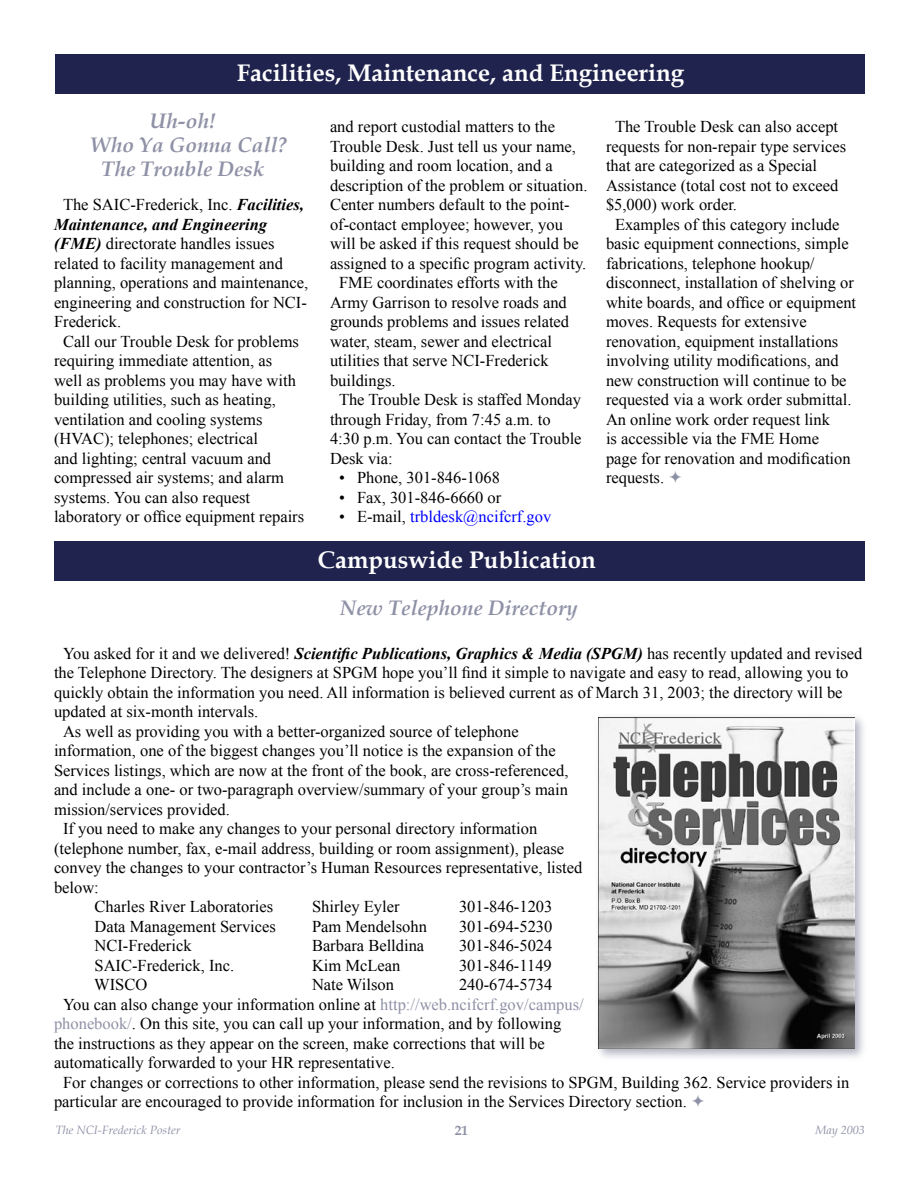
<style>
.page{position:relative;width:918px;height:1188px;background:#fff}
.page>*{position:absolute;margin:0;border:0;box-sizing:border-box;transform-origin:0 0}
._16pt_White_Heading{font:700 24px "Book Antiqua";color:#fff}
._14pt_3_Line_Subhead{font:italic 700 21px/24px "Book Antiqua";color:#8f91a6;text-align:center}
._14pt_Subhead{font:italic 700 21px "Book Antiqua";color:#8f91a6}
.Main_Text{font:16.5px/19.5px "Times New Roman";color:#000}
.Main_Text-2{font:16.5px "Times New Roman";color:#00f}
.Page_Number{font:700 13.5px "Book Antiqua";color:#8f91a6}
.Bottom_Left{font:italic 12px "Book Antiqua";color:#8f91a6}
.Bottom_Right{font:italic 12px "Book Antiqua";color:#8f91a6}
.s1{font-weight:700;font-style:italic}
.s2{color:#000}
.s3{color:#8f91a6}
</style>
<div class="page">
<div style="left:55px;top:54px;width:810px;height:40px;background:#1f234d"></div>
<div style="left:594px;top:712px;width:274px;height:350px;background:#8f91a6;opacity:.7"></div>
<img style="left:598px;top:717px;width:257px;height:331px">
<div style="left:54px;top:541px;width:810px;height:39px;background:#1f234d"></div>
<p class="_16pt_White_Heading" style="left:237px;top:57px;width:449px">Facilities, Maintenance, and Engineering</p>
<p class="_14pt_3_Line_Subhead" style="left:90px;top:109px;width:199px">Uh-oh!<br>Who Ya Gonna Call?<br>The Trouble Desk</p>
<p class="Main_Text" style="left:54px;top:194px;width:256px;text-indent:9px">The SAIC-Frederick, Inc. <span class="s1">Facilities,<br>Maintenance, and Engineering (FME)</span> directorate handles issues related to facility management and planning, operations and maintenance, engineering and construction for NCI-<br>Frederick.</p>
<p class="Main_Text" style="left:54px;top:331px;width:252px;text-indent:9px">Call our Trouble Desk for problems requiring immediate attention, as well as problems you may have with building utilities, such as heating, ventilation and cooling systems (HVAC); telephones; electrical<br>and lighting; central vacuum and compressed air systems; and alarm systems. You can also request laboratory or office equipment repairs</p>
<p class="Main_Text" style="left:330px;top:116px;width:259px">and report custodial matters to the Trouble Desk. Just tell us your name, building and room location, and a description of the problem or situation.<br>Center numbers default to the point&shy;of-contact employee; however, you will be asked if this request should be assigned to a specific program activity.</p>
<p class="Main_Text" style="left:330px;top:272px;width:241px;text-indent:9px">FME coordinates efforts with the<br>Army Garrison to resolve roads and grounds problems and issues related water, steam, sewer and electrical utilities that serve NCI-Frederick buildings.</p>
<p class="Main_Text" style="left:330px;top:389px;width:253px;text-indent:9px">The Trouble Desk is staffed Monday through Friday, from 7:45 a.m. to<br>4:30 p.m. You can contact the Trouble<br>Desk via:</p>
<p class="Main_Text" style="left:339px;top:467px;width:162px">• Phone, 301-846-1068</p>
<p class="Main_Text" style="left:339px;top:487px;width:164px">• Fax, 301-846-6660 or</p>
<p class="Main_Text-2" style="left:339px;top:505px;width:214px"><span class="s2">• E-mail,</span> trbldesk@ncifcrf.gov</p>
<p class="_16pt_White_Heading" style="left:318px;top:543px;width:279px">Campuswide Publication</p>
<p class="Main_Text" style="left:606px;top:116px;width:242px;text-indent:9px">The Trouble Desk can also accept requests for non-repair type services that are categorized as a Special<br>Assistance (total cost not to exceed $5,000) work order.</p>
<p class="Main_Text" style="left:606px;top:214px;width:252px;text-indent:9px">Examples of this category include basic equipment connections, simple fabrications, telephone hookup/ disconnect, installation of shelving or white boards, and office or equipment moves. Requests for extensive renovation, equipment installations involving utility modifications, and new construction will continue to be requested via a work order submittal.<br>An online work order request link<br>is accessible via the FME Home<br>page for renovation and modification requests.</p>
<p class="_14pt_Subhead" style="left:340px;top:594px;width:239px">New Telephone Directory</p>
<p class="Main_Text" style="left:54px;top:643px;width:810px;text-indent:9px">You asked for it and we delivered! <span class="s1">Scientific Publications, Graphics &amp; Media (SPGM)</span> has recently updated and revised the Telephone Directory. The designers at SPGM hope you’ll find it simple to navigate and easy to read, allowing you to quickly obtain the information you need. All information is believed current as of March 31, 2003; the directory will be updated at six-month intervals.</p>
<p class="Main_Text" style="left:54px;top:721px;width:516px;text-indent:9px">As well as providing you with a better-organized source of telephone information, one of the biggest changes you’ll notice is the expansion of the Services listings, which are now at the front of the book, are cross-referenced, and include a one- or two-paragraph overview/summary of your group’s main mission/services provided.</p>
<p class="Main_Text" style="left:54px;top:818px;width:530px;text-indent:9px">If you need to make any changes to your personal directory information (telephone number, fax, e-mail address, building or room assignment), please convey the changes to your contractor’s Human Resources representative, listed below:</p>
<p class="Main_Text" style="left:94px;top:896px;width:180px">Charles River Laboratories</p>
<p class="Main_Text" style="left:312px;top:896px;width:89px">Shirley Eyler</p>
<p class="Main_Text" style="left:459px;top:896px;width:95px">301-846-1203</p>
<p class="Main_Text" style="left:94px;top:916px;width:183px">Data Management Services</p>
<p class="Main_Text" style="left:312px;top:916px;width:117px">Pam Mendelsohn</p>
<p class="Main_Text" style="left:459px;top:916px;width:95px">301-694-5230</p>
<p class="Main_Text" style="left:94px;top:935px;width:99px">NCI-Frederick</p>
<p class="Main_Text" style="left:312px;top:935px;width:114px">Barbara Belldina</p>
<p class="Main_Text" style="left:459px;top:935px;width:95px">301-846-5024</p>
<p class="Main_Text" style="left:94px;top:955px;width:141px">SAIC-Frederick, Inc.</p>
<p class="Main_Text" style="left:312px;top:955px;width:90px">Kim McLean</p>
<p class="Main_Text" style="left:459px;top:955px;width:94px">301-846-1149</p>
<p class="Main_Text" style="left:94px;top:974px;width:55px">WISCO</p>
<p class="Main_Text" style="left:312px;top:974px;width:83px">Nate Wilson</p>
<p class="Main_Text" style="left:459px;top:974px;width:95px">240-674-5734</p>
<p class="Main_Text" style="left:54px;top:994px;width:531px;text-indent:9px">You can also change your information online at <span class="s3">http://web.ncifcrf.gov/campus/ phonebook/</span>. On this site, you can call up your information, and by following the instructions as they appear on the screen, make corrections that will be automatically forwarded to your HR representative.</p>
<p class="Main_Text" style="left:54px;top:1072px;width:797px;text-indent:9px">For changes or corrections to other information, please send the revisions to SPGM, Building 362. Service providers in particular are encouraged to provide information for inclusion in the Services Directory section.</p>
<p class="Bottom_Left" style="left:56px;top:1122px;width:126px">The NCI-Frederick Poster</p>
<p class="Page_Number" style="left:455px;top:1122px;width:15px">21</p>
<p class="Bottom_Right" style="left:815px;top:1122px;width:51px">May 2003</p>
</div>
